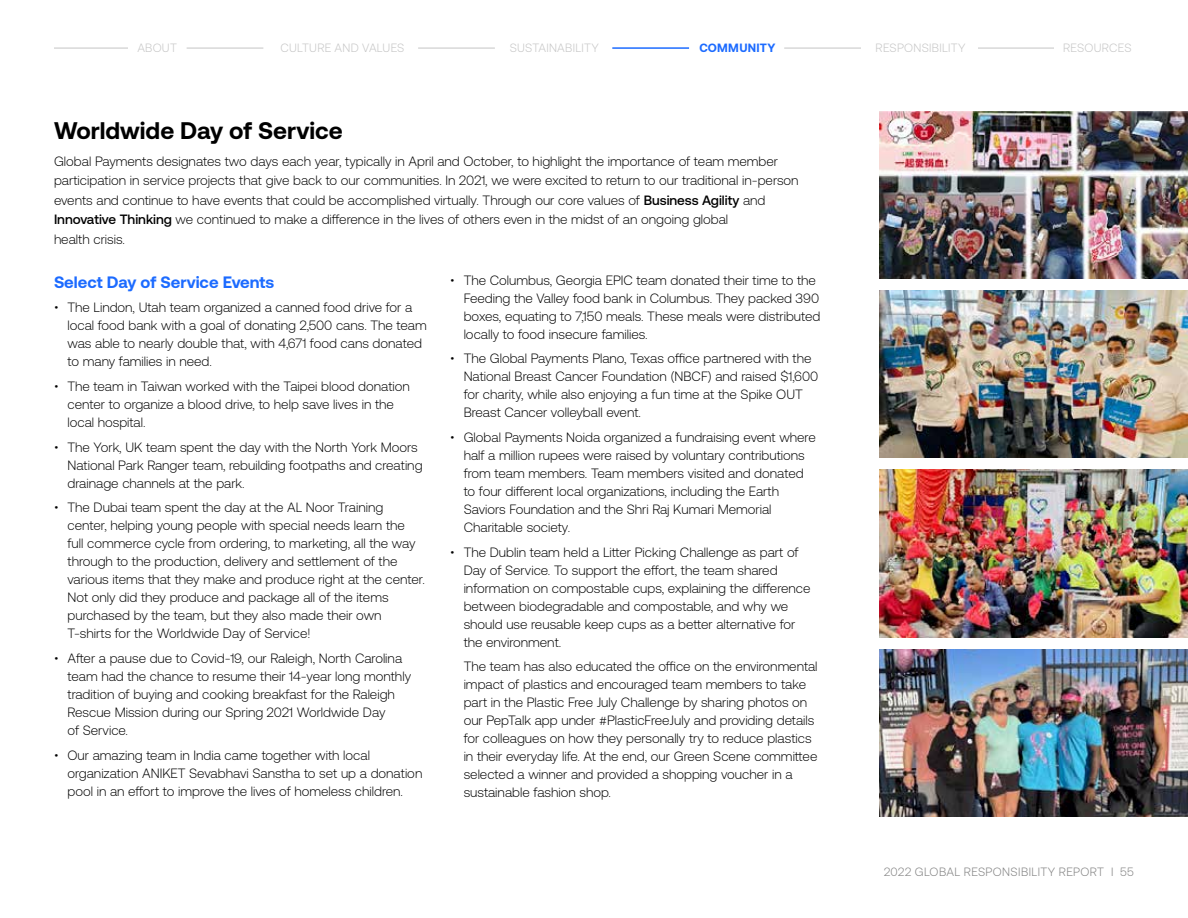
<style>
.page{position:relative;width:1188px;height:918px;background:#fff}
.page>*{position:absolute;margin:0;border:0;box-sizing:border-box;transform-origin:0 0}
.t1{font:700 24px "GP Commerce";color:#000}
.t2{font:700 16.5px "GP Commerce";color:#1c6bff}
.t3{font:300 13.5px/18px "GP Commerce";color:#000}
.t4{font:300 12px "GP Commerce";letter-spacing:.02em;color:#c4c4c4}
.t5{font:300 12px "GP Commerce";letter-spacing:.035em;color:#7e7e7e}
.t6{font:700 12px "GP Commerce";letter-spacing:.025em;color:#1c6bff}
.s1{font-weight:500}
</style>
<div class="page">
<img style="left:879px;top:111px;width:309px;height:167px">
<img style="left:879px;top:291px;width:309px;height:167px">
<img style="left:879px;top:470px;width:309px;height:167px">
<img style="left:879px;top:649px;width:309px;height:167px">
<hr style="left:978px;top:48px;width:77px;height:1px;background:#c4c4c4">
<hr style="left:784px;top:48px;width:77px;height:1px;background:#c4c4c4">
<hr style="left:612px;top:47px;width:77px;height:2px;background:#1c6bff">
<hr style="left:418px;top:48px;width:77px;height:1px;background:#c4c4c4">
<hr style="left:187px;top:48px;width:76px;height:1px;background:#c4c4c4">
<hr style="left:54px;top:48px;width:75px;height:1px;background:#c4c4c4">
<p class="t4" style="left:137px;top:41px;width:41px">ABOUT</p>
<p class="t4" style="left:280px;top:41px;width:125px">CULTURE AND VALUES</p>
<p class="t4" style="left:510px;top:41px;width:91px">SUSTAINABILITY</p>
<p class="t6" style="left:699px;top:41px;width:78px">COMMUNITY</p>
<p class="t4" style="left:876px;top:41px;width:92px">RESPONSIBILITY</p>
<p class="t4" style="left:1063px;top:41px;width:70px">RESOURCES</p>
<h1 class="t1" style="left:54px;top:117px;width:290px">Worldwide Day of Service</h1>
<p class="t3" style="left:54px;top:151px;width:746px;line-height:19.5px">Global Payments designates two days each year, typically in April and October, to highlight the importance of team member participation in service projects that give back to our communities. In 2021, we were excited to return to our traditional in-person events and continue to have events that could be accomplished virtually. Through our core values of <span class="s1">Business Agility</span> and <span class="s1">Innovative Thinking</span> we continued to make a difference in the lives of others even in the midst of an ongoing global<br>health crisis.</p>
<p class="t2" style="left:54px;top:272px;width:222px">Select Day of Service Events</p>
<p class="t3" style="left:68px;top:299px;width:361px;text-indent:-14px">• The Lindon, Utah team organized a canned food drive for a local food bank with a goal of donating 2,500 cans. The team was able to nearly double that, with 4,671 food cans donated to many families in need.</p>
<p class="t3" style="left:68px;top:377px;width:344px;text-indent:-14px">• The team in Taiwan worked with the Taipei blood donation center to organize a blood drive, to help save lives in the local hospital.</p>
<p class="t3" style="left:68px;top:438px;width:357px;text-indent:-14px">• The York, UK team spent the day with the North York Moors<br>National Park Ranger team, rebuilding footpaths and creating drainage channels at the park.</p>
<p class="t3" style="left:68px;top:499px;width:359px;text-indent:-14px">• The Dubai team spent the day at the AL Noor Training center, helping young people with special needs learn the<br>full commerce cycle from ordering, to marketing, all the way through to the production, delivery and settlement of the various items that they make and produce right at the center.<br>Not only did they produce and package all of the items purchased by the team, but they also made their own T-shirts for the Worldwide Day of Service!</p>
<p class="t3" style="left:68px;top:650px;width:345px;text-indent:-14px">• After a pause due to Covid-19, our Raleigh, North Carolina team had the chance to resume their 14-year long monthly tradition of buying and cooking breakfast for the Raleigh Rescue Mission during our Spring 2021 Worldwide Day<br>of Service.</p>
<p class="t3" style="left:68px;top:746px;width:356px;text-indent:-14px">• Our amazing team in India came together with local organization ANIKET Sevabhavi Sanstha to set up a donation pool in an effort to improve the lives of homeless children.</p>
<p class="t3" style="left:464px;top:271px;width:358px;text-indent:-14px">• The Columbus, Georgia EPIC team donated their time to the Feeding the Valley food bank in Columbus. They packed 390 boxes, equating to 7,150 meals. These meals were distributed locally to food insecure families.</p>
<p class="t3" style="left:464px;top:350px;width:356px;text-indent:-14px">• The Global Payments Plano, Texas office partnered with the National Breast Cancer Foundation (NBCF) and raised $1,600 for charity, while also enjoying a fun time at the Spike OUT Breast Cancer volleyball event.</p>
<p class="t3" style="left:464px;top:428px;width:354px;text-indent:-14px">• Global Payments Noida organized a fundraising event where half a million rupees were raised by voluntary contributions from team members. Team members visited and donated to four different local organizations, including the Earth Saviors Foundation and the Shri Raj Kumari Memorial Charitable society.</p>
<p class="t3" style="left:464px;top:543px;width:348px;text-indent:-14px">• The Dublin team held a Litter Picking Challenge as part of Day of Service. To support the effort, the team shared information on compostable cups, explaining the difference between biodegradable and compostable, and why we should use reusable keep cups as a better alternative for the environment.</p>
<p class="t3" style="left:464px;top:657px;width:355px">The team has also educated the office on the environmental impact of plastics and encouraged team members to take part in the Plastic Free July Challenge by sharing photos on our PepTalk app under #PlasticFreeJuly and providing details for colleagues on how they personally try to reduce plastics in their everyday life. At the end, our Green Scene committee selected a winner and provided a shopping voucher in a sustainable fashion shop.</p>
<p class="t5" style="left:884px;top:865px;width:251px">2022 GLOBAL RESPONSIBILITY REPORT | 55</p>
</div>
